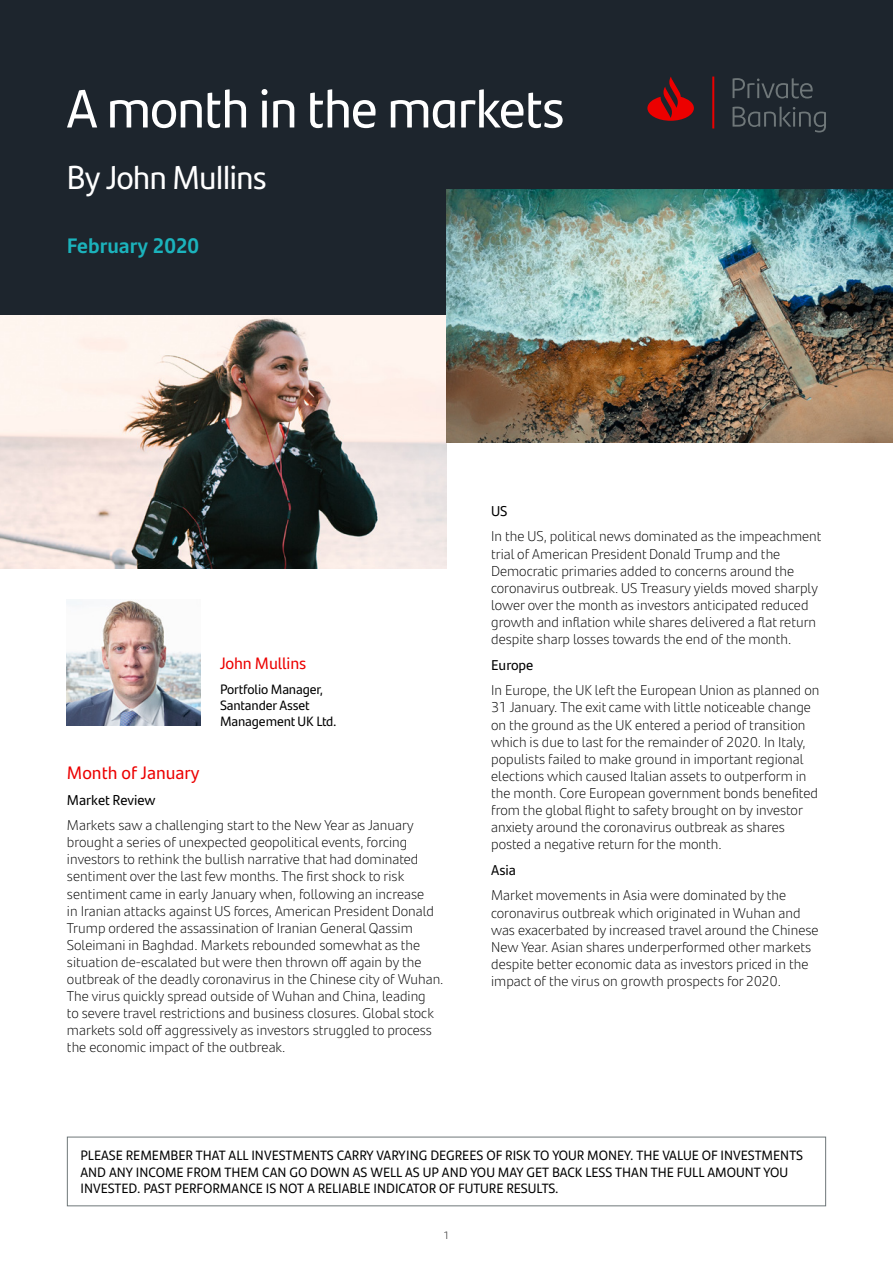
<style>
.page{position:relative;width:893px;height:1263px;background:#fff}
.page>*{position:absolute;margin:0;border:0;box-sizing:border-box;transform-origin:0 0}
.t1{font:54px "Santander Headline";letter-spacing:-.01em;color:#fff}
.t2{font:33px "Santander Headline";letter-spacing:-.01em;color:#fff}
.t3{font:700 21px "Santander Text";color:#1bb3bc}
.t4{font:18px "Santander Text";color:#ec0000}
.t5{font:16.5px "Santander Text";letter-spacing:-.01em;color:#ec0000}
.t6{font:300 14.25px/17.1px "Santander Text";color:#000}
.t7{font:14.25px "Santander Text";color:#000}
.t8{font:13.5px/16.2px "Santander Text";color:#000}
.t9{font:300 10.5px "Santander Text";color:#000}
</style>
<div class="page">
<div style="left:0;top:0;width:446px;height:316px;background:#1d252d"></div>
<div style="left:0;top:0;width:893px;height:189px;background:#1d252d"></div>
<div style="left:67px;top:1137px;width:759px;height:69px;border:1px solid #6f7779"></div>
<svg style="left:647px;top:77px;width:67px;height:52px"></svg>
<svg style="left:733px;top:78px;width:93px;height:54px"></svg>
<img style="left:0;top:316px;width:446px;height:252px">
<img style="left:446px;top:189px;width:447px;height:253px">
<img style="left:67px;top:600px;width:134px;height:126px">
<h1 class="t1" style="left:67px;top:68px;width:499px">A month in the markets</h1>
<h2 class="t2" style="left:67px;top:153px;width:201px">By John Mullins</h2>
<h3 class="t3" style="left:67px;top:229px;width:134px">February 2020</h3>
<p class="t5" style="left:220px;top:650px;width:88px">John Mullins</p>
<p class="t8" style="left:220px;top:680px;width:118px">Portfolio Manager,<br>Santander Asset<br>Management UK Ltd.</p>
<p class="t4" style="left:67px;top:759px;width:134px">Month of January</p>
<p class="t7" style="left:67px;top:789px;width:90px">Market Review</p>
<p class="t6" style="left:67px;top:816px;width:378px">Markets saw a challenging start to the New Year as January brought a series of unexpected geopolitical events, forcing investors to rethink the bullish narrative that had dominated sentiment over the last few months. The first shock to risk sentiment came in early January when, following an increase<br>in Iranian attacks against US forces, American President Donald Trump ordered the assassination of Iranian General Qassim Soleimani in Baghdad. Markets rebounded somewhat as the situation de-escalated but were then thrown off again by the outbreak of the deadly coronavirus in the Chinese city of Wuhan.<br>The virus quickly spread outside of Wuhan and China, leading<br>to severe travel restrictions and business closures. Global stock markets sold off aggressively as investors struggled to process the economic impact of the outbreak.</p>
<p class="t7" style="left:491px;top:500px;width:18px">US</p>
<p class="t6" style="left:491px;top:527px;width:332px">In the US, political news dominated as the impeachment trial of American President Donald Trump and the Democratic primaries added to concerns around the coronavirus outbreak. US Treasury yields moved sharply lower over the month as investors anticipated reduced growth and inflation while shares delivered a flat return despite sharp losses towards the end of the month.</p>
<p class="t7" style="left:491px;top:654px;width:44px">Europe</p>
<p class="t6" style="left:491px;top:681px;width:330px">In Europe, the UK left the European Union as planned on 31 January. The exit came with little noticeable change on the ground as the UK entered a period of transition which is due to last for the remainder of 2020. In Italy, populists failed to make ground in important regional elections which caused Italian assets to outperform in the month. Core European government bonds benefited from the global flight to safety brought on by investor anxiety around the coronavirus outbreak as shares posted a negative return for the month.</p>
<p class="t7" style="left:491px;top:859px;width:26px">Asia</p>
<p class="t6" style="left:491px;top:886px;width:329px">Market movements in Asia were dominated by the coronavirus outbreak which originated in Wuhan and was exacerbated by increased travel around the Chinese New Year. Asian shares underperformed other markets despite better economic data as investors priced in the impact of the virus on growth prospects for 2020.</p>
<p class="t8" style="left:80px;top:1147px;width:724px">PLEASE REMEMBER THAT ALL INVESTMENTS CARRY VARYING DEGREES OF RISK TO YOUR MONEY. THE VALUE OF INVESTMENTS<br>AND ANY INCOME FROM THEM CAN GO DOWN AS WELL AS UP AND YOU MAY GET BACK LESS THAN THE FULL AMOUNT YOU<br>INVESTED. PAST PERFORMANCE IS NOT A RELIABLE INDICATOR OF FUTURE RESULTS.</p>
<p class="t9" style="left:444px;top:1228px;width:7px">1</p>
</div>
